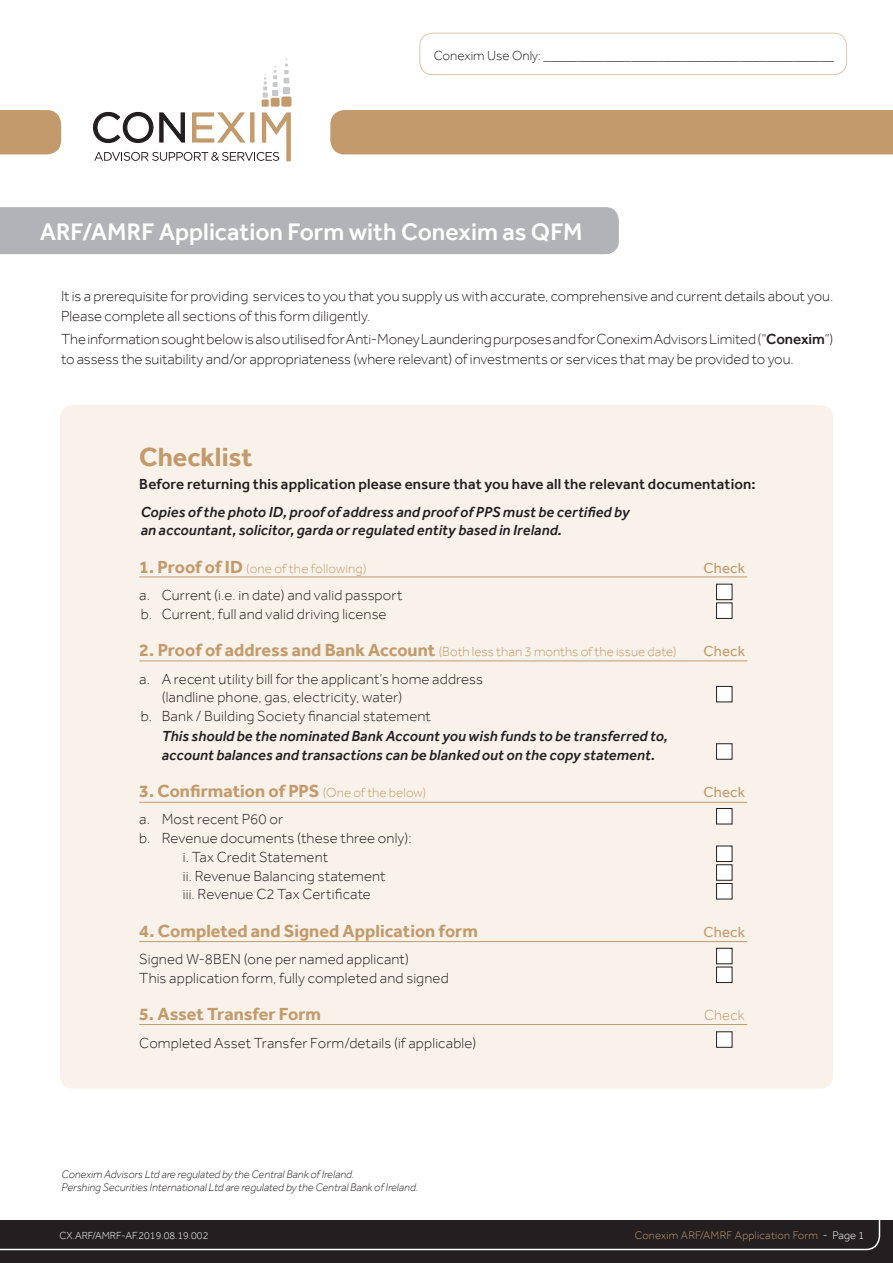
<style>
.page{position:relative;width:893px;height:1263px;background:#fff}
.page>*{position:absolute;margin:0;border:0;box-sizing:border-box;transform-origin:0 0}
._03_BODY{font:700 27px "Effra";color:#c39a6b}
._03_BODY-2{font:500 24.6px "Effra";color:#fff}
._03_BODY-3{font:700 18px "Effra";color:#c39a6b}
._03_BODY-4{font:300 15px/19.5px "Effra";color:#231f20}
._03_BODY-5{font:italic 500 15px/18.8px "Effra";letter-spacing:.01em;color:#231f20}
._03_BODY-6{font:500 15px "Effra";letter-spacing:.01em;color:#231f20}
._03_BODY-7{font:15px "Effra";letter-spacing:.01em;color:#c39a6b}
._03_BODY-8{font:300 15px "Effra";letter-spacing:.005em;color:#c39a6b}
._03_BODY-9{font:300 13.5px "Effra";letter-spacing:.005em;color:#c39a6b}
.t1{font:300 13.5px "Effra";color:#231f20}
.t2{font:italic 300 11.25px "Effra";color:#231f20}
.t3{font:300 11.25px "Effra";letter-spacing:.02em;color:#c39a6b}
.t4{font:300 10.5px "Effra";color:#fff}
.s1{font-weight:500}
.s2{font-weight:700;font-size:18px}
.s3{font-weight:300;font-size:13.5px}
.s4{color:#fff}
</style>
<div class="page">
<div style="left:0;top:1220px;width:893px;height:43px;background:#231f20"></div>
<svg style="left:0;top:1220px;width:880px;height:30px"></svg>
<svg style="left:93px;top:111px;width:198px;height:50px"></svg>
<div style="left:283px;top:87px;width:7px;height:7px;background:#c7c8ca"></div>
<svg style="left:284px;top:59px;width:5px;height:25px"></svg>
<svg style="left:263px;top:66px;width:15px;height:32px"></svg>
<div style="left:262px;top:100px;width:7px;height:7px;background:#c39a6b"></div>
<div style="left:281px;top:97px;width:11px;height:10px;background:#c39a6b;border-radius:2px"></div>
<div style="left:271px;top:98px;width:9px;height:9px;background:#c39a6b;border-radius:2px"></div>
<div style="left:330px;top:110px;width:563px;height:44px;background:#c39a6b"></div>
<div style="left:0;top:110px;width:61px;height:44px;background:#c39a6b"></div>
<div style="left:0;top:207px;width:619px;height:47px;background:#b2b3b7"></div>
<div style="left:419px;top:33px;width:428px;height:42px;border:1px solid #dec6ab;border-radius:13px"></div>
<div style="left:60px;top:405px;width:773px;height:684px;background:#f8f2eb;border-radius:13px"></div>
<div style="left:716px;top:584px;width:16px;height:16px;background:#fff"></div>
<div style="left:716px;top:584px;width:16px;height:16px;border:1px solid #231f20"></div>
<div style="left:716px;top:603px;width:16px;height:15px;background:#fff"></div>
<div style="left:716px;top:602px;width:16px;height:17px;border:1px solid #231f20"></div>
<div style="left:716px;top:686px;width:16px;height:16px;background:#fff"></div>
<div style="left:716px;top:686px;width:16px;height:16px;border:1px solid #231f20"></div>
<div style="left:716px;top:744px;width:16px;height:15px;background:#fff"></div>
<div style="left:716px;top:743px;width:16px;height:17px;border:1px solid #231f20"></div>
<div style="left:716px;top:808px;width:16px;height:16px;background:#fff"></div>
<div style="left:716px;top:808px;width:16px;height:16px;border:1px solid #231f20"></div>
<div style="left:716px;top:846px;width:16px;height:15px;background:#fff"></div>
<div style="left:716px;top:846px;width:16px;height:16px;border:1px solid #231f20"></div>
<div style="left:716px;top:865px;width:16px;height:15px;background:#fff"></div>
<div style="left:716px;top:864px;width:16px;height:17px;border:1px solid #231f20"></div>
<div style="left:716px;top:883px;width:16px;height:16px;background:#fff"></div>
<div style="left:716px;top:883px;width:16px;height:16px;border:1px solid #231f20"></div>
<div style="left:716px;top:948px;width:16px;height:16px;background:#fff"></div>
<div style="left:716px;top:948px;width:16px;height:16px;border:1px solid #231f20"></div>
<div style="left:716px;top:967px;width:16px;height:15px;background:#fff"></div>
<div style="left:716px;top:967px;width:16px;height:16px;border:1px solid #231f20"></div>
<div style="left:716px;top:1032px;width:16px;height:15px;background:#fff"></div>
<div style="left:716px;top:1031px;width:16px;height:17px;border:1px solid #231f20"></div>
<hr style="left:139px;top:577px;width:608px;height:1px;background:#c39a6b">
<hr style="left:139px;top:661px;width:608px;height:1px;background:#c39a6b">
<hr style="left:139px;top:802px;width:608px;height:1px;background:#c39a6b">
<hr style="left:139px;top:941px;width:608px;height:1px;background:#c39a6b">
<hr style="left:139px;top:1024px;width:608px;height:1px;background:#c39a6b">
<p class="t1" style="left:434px;top:48px;width:401px">Conexim Use Only: ___________________________________________</p>
<p class="_03_BODY-2" style="left:40px;top:217px;width:544px">ARF/AMRF Application Form with Conexim as QFM</p>
<p class="_03_BODY-4" style="left:61px;top:286px;width:774px">It is a prerequisite for providing services to you that you supply us with accurate, comprehensive and current details about you.<br>Please complete all sections of this form diligently.</p>
<p class="_03_BODY-4" style="left:61px;top:330px;width:774px">The information sought below is also utilised for Anti-Money Laundering purposes and for Conexim Advisors Limited (“<span class="s1">Conexim</span>”) to assess the suitability and/or appropriateness (where relevant) of investments or services that may be provided to you.</p>
<p class="_03_BODY" style="left:139px;top:441px;width:115px">Checklist</p>
<p class="_03_BODY-6" style="left:139px;top:475px;width:618px">Before returning this application please ensure that you have all the relevant documentation:</p>
<p class="_03_BODY-5" style="left:141px;top:502px;width:490px">Copies of the photo ID, proof of address and proof of PPS must be certified by an accountant, solicitor, garda or regulated entity based in Ireland.</p>
<p class="_03_BODY-9" style="left:139px;top:561px;width:229px"><span class="s2">1. Proof of ID</span> (one of the following)</p>
<p class="_03_BODY-7" style="left:703px;top:559px;width:43px">Check</p>
<p class="_03_BODY-4" style="left:139px;top:585px;width:265px">a. Current (i.e. in date) and valid passport</p>
<p class="_03_BODY-4" style="left:141px;top:604px;width:247px">b. Current, full and valid driving license</p>
<p class="_03_BODY-9" style="left:139px;top:644px;width:539px"><span class="s2">2. Proof of address and Bank Account</span> (Both less than 3 months of the issue date)</p>
<p class="_03_BODY-7" style="left:703px;top:642px;width:43px">Check</p>
<p class="_03_BODY-4" style="left:162px;top:669px;width:323px;line-height:18.8px;text-indent:-22px">a. A recent utility bill for the applicant’s home address (landline phone, gas, electricity, water)</p>
<p class="_03_BODY-4" style="left:141px;top:706px;width:292px">b. Bank / Building Society financial statement</p>
<p class="_03_BODY-5" style="left:162px;top:726px;width:508px">This should be the nominated Bank Account you wish funds to be transferred to,</p>
<p class="_03_BODY-5" style="left:162px;top:745px;width:495px">account balances and transactions can be blanked out on the copy statement.</p>
<p class="_03_BODY-3" style="left:139px;top:780px;width:288px">3. Confirmation of PPS <span class="s3">(One of the below)</span></p>
<p class="_03_BODY-7" style="left:703px;top:783px;width:43px">Check</p>
<p class="_03_BODY-4" style="left:139px;top:809px;width:145px">a. Most recent P60 or</p>
<p class="_03_BODY-4" style="left:139px;top:828px;width:274px">b. Revenue documents (these three only):</p>
<p class="_03_BODY-4" style="left:183px;top:847px;width:147px">i. Tax Credit Statement</p>
<p class="_03_BODY-4" style="left:183px;top:866px;width:204px">ii. Revenue Balancing statement</p>
<p class="_03_BODY-4" style="left:183px;top:884px;width:190px">iii. Revenue C2 Tax Certificate</p>
<p class="_03_BODY-3" style="left:139px;top:920px;width:340px">4. Completed and Signed Application form</p>
<p class="_03_BODY-7" style="left:703px;top:923px;width:43px">Check</p>
<p class="_03_BODY-4" style="left:139px;top:949px;width:271px">Signed W-8BEN (one per named applicant)</p>
<p class="_03_BODY-4" style="left:139px;top:968px;width:311px">This application form, fully completed and signed</p>
<p class="_03_BODY-3" style="left:139px;top:1003px;width:183px">5. Asset Transfer Form</p>
<p class="_03_BODY-8" style="left:704px;top:1007px;width:42px">Check</p>
<p class="_03_BODY-4" style="left:139px;top:1033px;width:339px">Completed Asset Transfer Form/details (if applicable)</p>
<p class="t2" style="left:62px;top:1168px;width:294px">Conexim Advisors Ltd are regulated by the Central Bank of Ireland.</p>
<p class="t2" style="left:62px;top:1181px;width:358px">Pershing Securities International Ltd are regulated by the Central Bank of Ireland.</p>
<p class="t4" style="left:60px;top:1229px;width:150px">CX.ARF/AMRF-AF.2019.08.19.002</p>
<p class="t3" style="left:635px;top:1229px;width:231px">Conexim ARF/AMRF Application Form <span class="s4">- Page 1</span></p>
</div>
